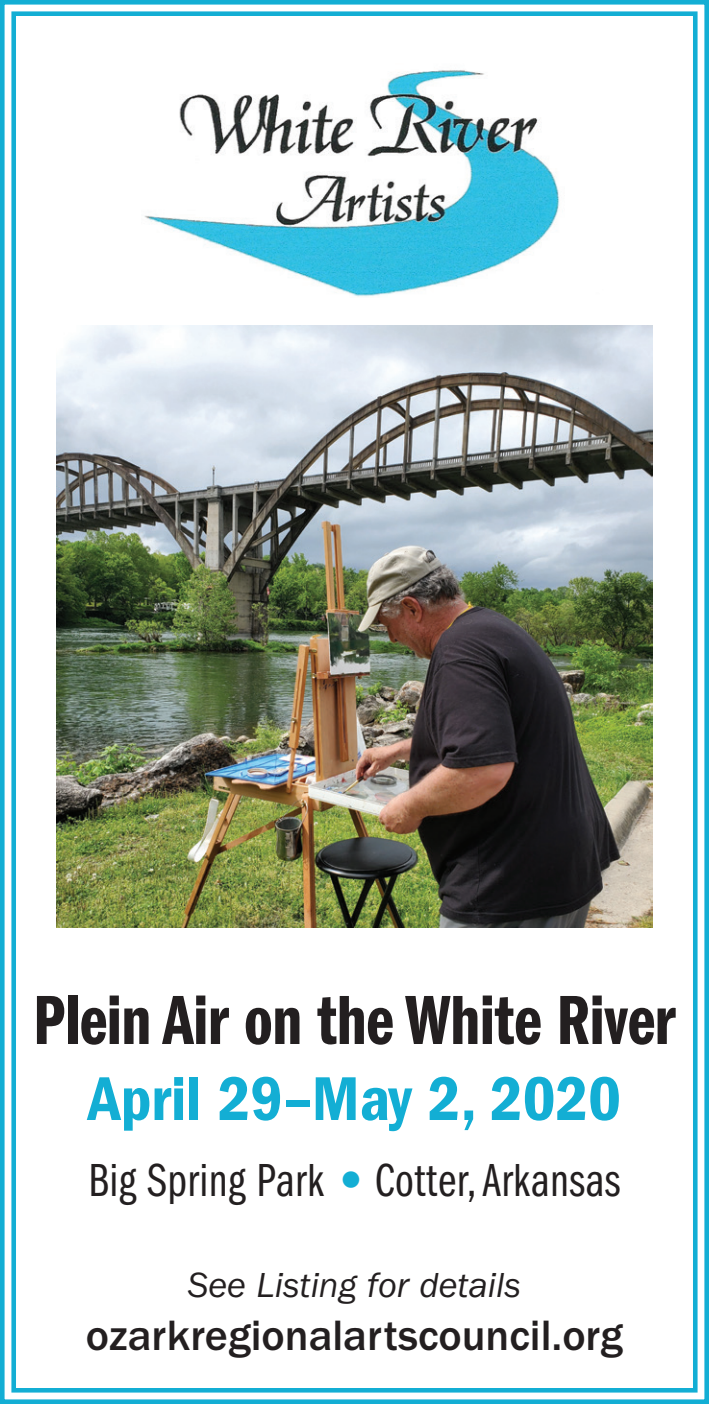
<style>
.page{position:relative;width:709px;height:1404px;background:#fff}
.page>*{position:absolute;margin:0;border:0;box-sizing:border-box;transform-origin:0 0}
.t1{font:72px "Franklin Gothic LT Demi Cmpr";color:#231f20}
.t2{font:600 condensed 64px "Franklin Gothic LT";color:#13aed4}
.t3{font:48px "Franklin Gothic LT Book Cmpr";letter-spacing:.01em;color:#231f20}
.t4{font:500 44px "Franklin Gothic LT";color:#231f20}
.t5{font:italic 36px "Franklin Gothic LT";color:#231f20}
.s1{font-family:"Franklin Gothic LT";font-weight:800;font-style:italic;color:#13aed4}
</style>
<div class="page">
<img style="left:0;top:0;width:708px;height:1404px">
<div style="left:11px;top:11px;width:686px;height:1382px;border:5px solid #13aed4"></div>
<p class="t1" style="left:33px;top:981px;width:644px">Plein Air on the White River</p>
<p class="t2" style="left:88px;top:1062px;width:534px">April 29–May 2, 2020</p>
<p class="t3" style="left:88px;top:1154px;width:533px">Big Spring Park <span class="s1">•</span> Cotter, Arkansas</p>
<p class="t5" style="left:188px;top:1265px;width:334px">See Listing for details</p>
<p class="t4" style="left:86px;top:1310px;width:538px">ozarkregionalartscouncil.org</p>
</div>
